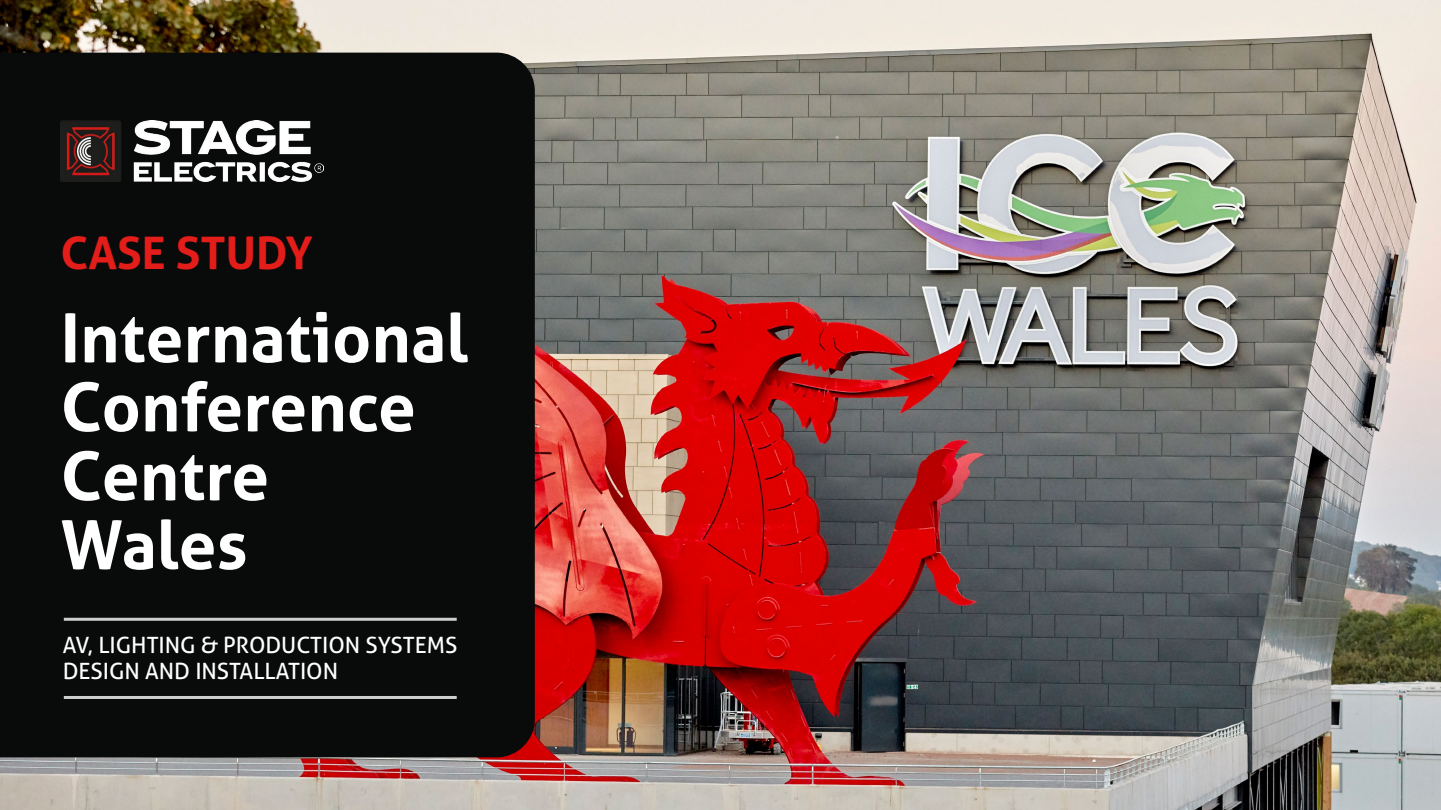
<style>
.page{position:relative;width:1441px;height:810px;background:#fff}
.page>*{position:absolute;margin:0;border:0;box-sizing:border-box;transform-origin:0 0}
.t1{font:700 67.5px/69px "Aller";color:#fff}
.t2{font:700 45px "Aller";color:#e31d1a}
.t3{font:22.5px/25.5px "Aller";color:#fff}
</style>
<div class="page">
<img style="left:0;top:0;width:1440px;height:810px">
<div style="left:0;top:53px;width:535px;height:704px;background:#090a0a"></div>
<img style="left:61px;top:120px;width:263px;height:62px">
<hr style="left:64px;top:618px;width:392px;height:3px;background:#cdcdcd">
<hr style="left:64px;top:696px;width:392px;height:3px;background:#cdcdcd">
<h2 class="t2" style="left:61px;top:225px;width:254px">CASE STUDY</h2>
<h1 class="t1" style="left:61px;top:303px;width:409px">International<br>Conference<br>Centre<br>Wales</h1>
<p class="t3" style="left:63px;top:632px;width:396px">AV, LIGHTING &amp; PRODUCTION SYSTEMS<br>DESIGN AND INSTALLATION</p>
</div>
